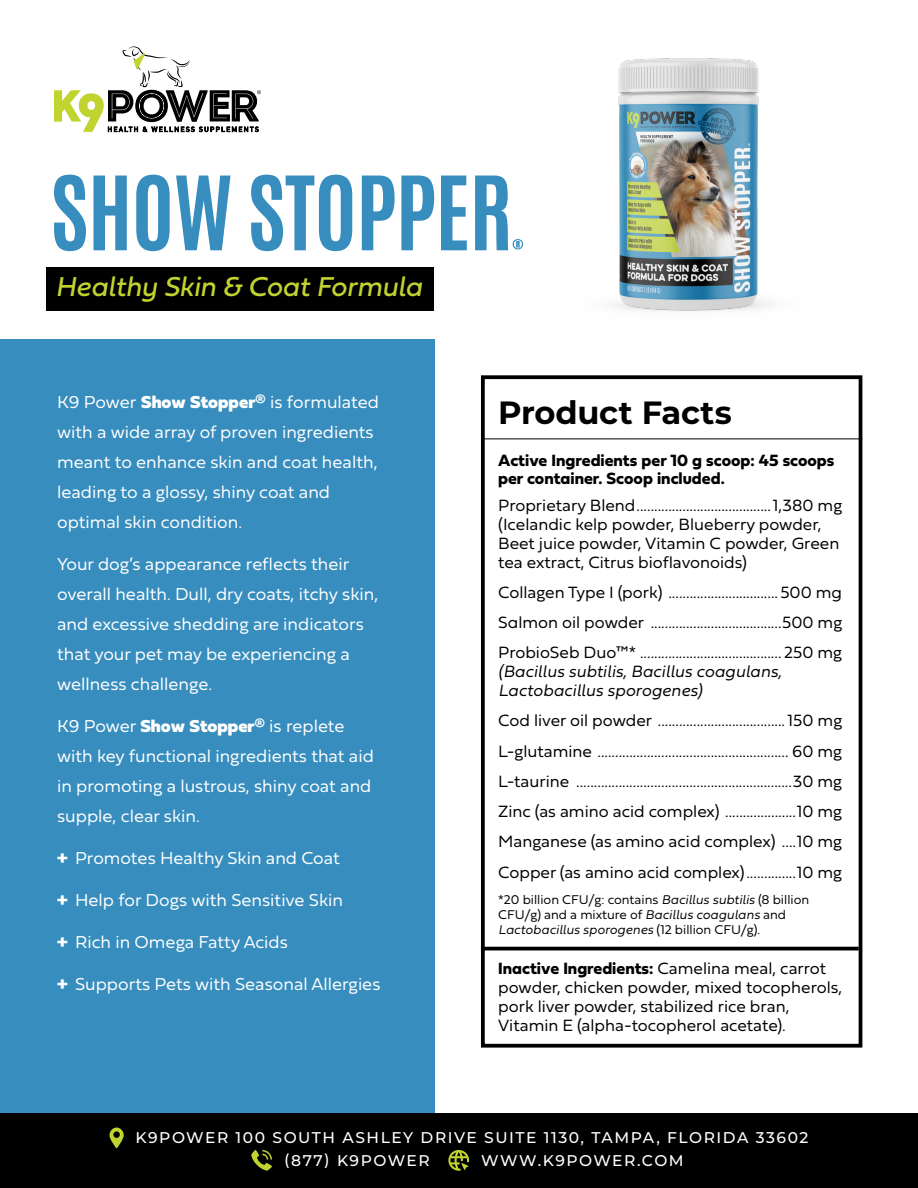
<style>
.page{position:relative;width:918px;height:1188px;background:#fff}
.page>*{position:absolute;margin:0;border:0;box-sizing:border-box;transform-origin:0 0}
.t1{font:700 32.1px "Montserrat";letter-spacing:-.01em;color:#000}
.t2{font:italic 28.5px "Fieldwork";color:#c1d32f}
.Left_text{font:18px/30px "Fieldwork Hum Light";color:#fff}
.Nutritional_table{font:16.95px/18.9px "Fieldwork Hum Light";color:#000}
.Body_2{font:16.95px/18.9px "Fieldwork Hum Light";color:#000}
.Nutritional_table-2{font:16.95px "Fieldwork Geo Light";color:#000}
.t3{font:16.95px/18.9px "Fieldwork Geo Bold";color:#000}
.Nutritional_table-3{font:italic 300 16.95px/18.9px "Fieldwork";color:#000}
.t4{font:500 15.6px/22.5px "Montserrat";letter-spacing:.1em;color:#fff}
.Down_Nutritional_tab{font:13.2px/15.1px "Fieldwork Hum Light";color:#000}
.s1{font-family:"Fieldwork Geo Black"}
.s2{font-family:"Fieldwork Geo Bold"}
.s3{font-family:"Fieldwork Hum Light"}
.s4{font-family:"Fieldwork";font-weight:300;font-style:italic}
</style>
<div class="page">
<div style="left:47px;top:268px;width:387px;height:43px;background:#000"></div>
<div style="left:0;top:339px;width:435px;height:817px;background:#378dbe"></div>
<div style="left:481px;top:375px;width:381px;height:673px;border:4px solid #000"></div>
<hr style="left:481px;top:438px;width:381px;height:1px;background:#000">
<hr style="left:481px;top:947px;width:378px;height:3px;background:#000">
<img style="left:490px;top:58px;width:279px;height:253px">
<svg style="left:54px;top:175px;width:32px;height:76px"></svg>
<svg style="left:94px;top:176px;width:33px;height:74px"></svg>
<svg style="left:136px;top:175px;width:34px;height:76px"></svg>
<svg style="left:176px;top:176px;width:55px;height:74px"></svg>
<svg style="left:251px;top:175px;width:101px;height:76px"></svg>
<svg style="left:362px;top:176px;width:33px;height:74px"></svg>
<svg style="left:401px;top:176px;width:33px;height:74px"></svg>
<svg style="left:441px;top:176px;width:26px;height:74px"></svg>
<svg style="left:475px;top:176px;width:48px;height:74px"></svg>
<svg style="left:54px;top:46px;width:207px;height:86px"></svg>
<div style="left:0;top:1113px;width:918px;height:75px;background:#000"></div>
<svg style="left:109px;top:1128px;width:15px;height:20px"></svg>
<svg style="left:251px;top:1150px;width:21px;height:21px"></svg>
<svg style="left:448px;top:1150px;width:21px;height:21px"></svg>
<h2 class="t2" style="left:56px;top:264px;width:368px">Healthy Skin &amp; Coat Formula</h2>
<p class="Left_text" style="left:57px;top:386px;width:323px">K9 Power <span class="s1">Show Stopper®</span> is formulated with a wide array of proven ingredients meant to enhance skin and coat health, leading to a glossy, shiny coat and optimal skin condition.</p>
<p class="Left_text" style="left:57px;top:548px;width:323px">Your dog’s appearance reflects their overall health. Dull, dry coats, itchy skin, and excessive shedding are indicators that your pet may be experiencing a wellness challenge.</p>
<p class="Left_text" style="left:57px;top:710px;width:318px">K9 Power <span class="s1">Show Stopper®</span> is replete with key functional ingredients that aid in promoting a lustrous, shiny coat and supple, clear skin.</p>
<p class="Left_text" style="left:57px;top:842px;width:284px"><span class="s2">+</span> Promotes Healthy Skin and Coat</p>
<p class="Left_text" style="left:57px;top:884px;width:287px"><span class="s2">+</span> Help for Dogs with Sensitive Skin</p>
<p class="Left_text" style="left:57px;top:926px;width:232px"><span class="s2">+</span> Rich in Omega Fatty Acids</p>
<p class="Left_text" style="left:57px;top:968px;width:325px"><span class="s2">+</span> Supports Pets with Seasonal Allergies</p>
<h3 class="t1" style="left:498px;top:389px;width:235px">Product Facts</h3>
<h3 class="t3" style="left:498px;top:450px;width:338px">Active Ingredients per 10 g scoop: 45 scoops per container. Scoop included.</h3>
<p class="Nutritional_table" style="left:498px;top:495px;width:345px">Proprietary Blend......................................1,380 mg (Icelandic kelp powder, Blueberry powder, Beet juice powder, Vitamin C powder, Green tea extract, Citrus bioflavonoids)</p>
<p class="Nutritional_table-2" style="left:498px;top:579px;width:345px"><span class="s3">Collagen Type I (pork)</span> ...............................500 mg</p>
<p class="Nutritional_table-2" style="left:498px;top:609px;width:345px">Salmon oil powder .....................................<span class="s3">500 mg</span></p>
<p class="Nutritional_table" style="left:498px;top:642px;width:345px">ProbioSeb Duo™* ........................................ 250 mg</p>
<p class="Nutritional_table-3" style="left:498px;top:661px;width:285px">(Bacillus subtilis, Bacillus coagulans,<br>Lactobacillus sporogenes)</p>
<p class="Nutritional_table" style="left:498px;top:710px;width:345px">Cod liver oil powder ....................................150 mg</p>
<p class="Nutritional_table" style="left:498px;top:741px;width:345px">L-glutamine ...................................................... 60 mg</p>
<p class="Nutritional_table" style="left:498px;top:771px;width:345px">L-taurine .............................................................30 mg</p>
<p class="Nutritional_table" style="left:498px;top:801px;width:345px">Zinc (as amino acid complex) ....................10 mg</p>
<p class="Nutritional_table" style="left:498px;top:831px;width:345px">Manganese (as amino acid complex) ....10 mg</p>
<p class="Nutritional_table" style="left:498px;top:862px;width:345px">Copper (as amino acid complex)..............10 mg</p>
<p class="Down_Nutritional_tab" style="left:498px;top:891px;width:313px">*20 billion CFU/g: contains <span class="s4">Bacillus subtilis</span> (8 billion<br>CFU/g) and a mixture of <span class="s4">Bacillus coagulans</span> and<br><span class="s4">Lactobacillus sporogenes</span> (12 billion CFU/g).</p>
<p class="Body_2" style="left:498px;top:958px;width:346px"><span class="s2">Inactive Ingredients:</span> Camelina meal, carrot powder, chicken powder, mixed tocopherols, pork liver powder, stabilized rice bran, Vitamin E (alpha-tocopherol acetate).</p>
<p class="t4" style="left:284px;top:1126px;width:526px;text-indent:-148px">K9POWER 100 SOUTH ASHLEY DRIVE SUITE 1130, TAMPA, FLORIDA 33602 (877) K9POWER</p>
<p class="t4" style="left:481px;top:1148px;width:204px">WWW.K9POWER.COM</p>
</div>
